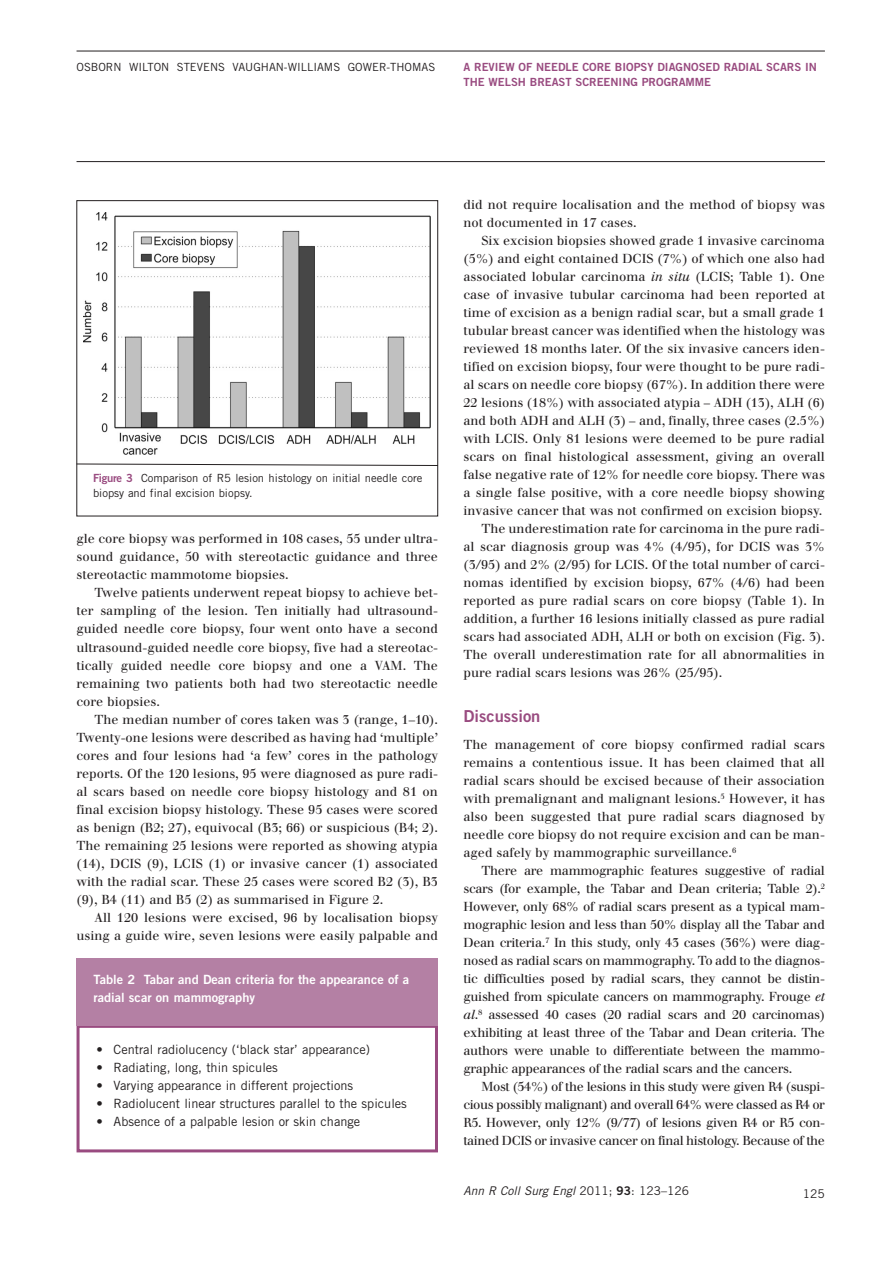
<style>
.page{position:relative;width:893px;height:1263px;background:#fff}
.page>*{position:absolute;margin:0;border:0;box-sizing:border-box;transform-origin:0 0}
.t1{font:16.5px "Trade Gothic Bold Two";color:#994b80}
.t2{font:12.75px/18px "Walbaum";color:#231f20;text-align:justify}
.t3{font:12.75px "Trade Gothic";color:#231f20}
.t4{font:12.75px/18px "Trade Gothic Bold Two";color:#fff}
.t5{font:italic 12px "Trade Gothic";color:#231f20}
.t6{font:12px "Trade Gothic";color:#231f20}
.t7{font:11.25px/15px "Trade Gothic";color:#231f20}
.t8{font:11.25px/15px "Trade Gothic Bold Two";color:#994b80}
.s1{font-family:"Trade Gothic Bold Two";color:#994b80}
.s2{font-family:"Trade Gothic Bold Two"}
.s3{font-style:italic}
.s4{font-style:normal}
.s5{font-family:"Trade Gothic Bold Two";font-style:normal}
</style>
<div class="page">
<hr style="left:77px;top:51px;width:748px;height:1px;background:#231f20">
<hr style="left:77px;top:161px;width:748px;height:1px;background:#231f20">
<div style="left:77px;top:1025px;width:361px;height:127px;border:3px solid #994b80"></div>
<div style="left:77px;top:958px;width:361px;height:67px;background:#b480a4"></div>
<img style="left:83px;top:212px;width:347px;height:242px">
<div style="left:77px;top:200px;width:361px;height:316px;border:1px solid #231f20"></div>
<svg style="left:76px;top:463px;width:362px;height:3px"></svg>
<p class="t7" style="left:77px;top:61px;width:360px">OSBORN WILTON STEVENS VAUGHAN-WILLIAMS GOWER-THOMAS</p>
<p class="t8" style="left:464px;top:61px;width:355px">A REVIEW OF NEEDLE CORE BIOPSY DIAGNOSED RADIAL SCARS IN<br>THE WELSH BREAST SCREENING PROGRAMME</p>
<p class="t7" style="left:93px;top:472px;width:331px"><span class="s1">Figure 3</span> Comparison of R5 lesion histology on initial needle core biopsy and final excision biopsy.</p>
<p class="t2" style="left:77px;top:531px;width:363px">gle core biopsy was performed in 108 cases, 55 under ultra&shy;sound guidance, 50 with stereotactic guidance and three stereotactic mammotome biopsies.</p>
<p class="t2" style="left:77px;top:585px;width:363px;text-indent:18px">Twelve patients underwent repeat biopsy to achieve bet&shy;ter sampling of the lesion. Ten initially had ultrasound&shy;guided needle core biopsy, four went onto have a second ultrasound-guided needle core biopsy, five had a stereotac&shy;tically guided needle core biopsy and one a VAM. The remaining two patients both had two stereotactic needle core biopsies.</p>
<p class="t2" style="left:77px;top:711px;width:363px;text-indent:18px">The median number of cores taken was 3 (range, 1–10).<br>Twenty-one lesions were described as having had ‘multiple’ cores and four lesions had ‘a few’ cores in the pathology reports. Of the 120 lesions, 95 were diagnosed as pure radi&shy;al scars based on needle core biopsy histology and 81 on final excision biopsy histology. These 95 cases were scored as benign (B2; 27), equivocal (B3; 66) or suspicious (B4; 2).<br>The remaining 25 lesions were reported as showing atypia (14), DCIS (9), LCIS (1) or invasive cancer (1) associated with the radial scar. These 25 cases were scored B2 (3), B3 (9), B4 (11) and B5 (2) as summarised in Figure 2.</p>
<p class="t2" style="left:77px;top:909px;width:363px;text-align:right">All 120 lesions were excised, 96 by localisation biopsy using a guide wire, seven lesions were easily palpable and</p>
<p class="t4" style="left:94px;top:972px;width:317px">Table 2 Tabar and Dean criteria for the appearance of a radial scar on mammography</p>
<p class="t3" style="left:97px;top:1045px;width:275px"><span class="s2">•</span> Central radiolucency (‘black star’ appearance)</p>
<p class="t3" style="left:97px;top:1063px;width:183px">• Radiating, long, thin spicules</p>
<p class="t3" style="left:97px;top:1081px;width:258px">• Varying appearance in different projections</p>
<p class="t3" style="left:97px;top:1099px;width:312px">• Radiolucent linear structures parallel to the spicules</p>
<p class="t3" style="left:97px;top:1117px;width:265px">• Absence of a palpable lesion or skin change</p>
<p class="t2" style="left:463px;top:197px;width:363px">did not require localisation and the method of biopsy was not documented in 17 cases.</p>
<p class="t2" style="left:481px;top:233px;width:345px">Six excision biopsies showed grade 1 invasive carcinoma</p>
<p class="t2" style="left:463px;top:251px;width:363px">(5%) and eight contained DCIS (7%) of which one also had</p>
<p class="t2" style="left:463px;top:269px;width:363px">associated lobular carcinoma <span class="s3">in situ</span> (LCIS; Table 1). One</p>
<p class="t2" style="left:463px;top:287px;width:363px">case of invasive tubular carcinoma had been reported at</p>
<p class="t2" style="left:463px;top:305px;width:363px">time of excision as a benign radial scar, but a small grade 1</p>
<p class="t2" style="left:463px;top:323px;width:363px">tubular breast cancer was identified when the histology was</p>
<p class="t2" style="left:463px;top:341px;width:363px">reviewed 18 months later. Of the six invasive cancers iden-</p>
<p class="t2" style="left:463px;top:359px;width:363px">tified on excision biopsy, four were thought to be pure radi-</p>
<p class="t2" style="left:463px;top:377px;width:363px">al scars on needle core biopsy (67%). In addition there were</p>
<p class="t2" style="left:463px;top:395px;width:363px">22 lesions (18%) with associated atypia – ADH (13), ALH (6)</p>
<p class="t2" style="left:463px;top:413px;width:363px">and both ADH and ALH (3) – and, finally, three cases (2.5%)</p>
<p class="t2" style="left:463px;top:431px;width:363px">with LCIS. Only 81 lesions were deemed to be pure radial</p>
<p class="t2" style="left:463px;top:449px;width:363px">scars on final histological assessment, giving an overall</p>
<p class="t2" style="left:463px;top:467px;width:363px">false negative rate of 12% for needle core biopsy. There was</p>
<p class="t2" style="left:463px;top:485px;width:363px">a single false positive, with a core needle biopsy showing</p>
<p class="t2" style="left:463px;top:503px;width:360px">invasive cancer that was not confirmed on excision biopsy.</p>
<p class="t2" style="left:481px;top:521px;width:345px">The underestimation rate for carcinoma in the pure radi-</p>
<p class="t2" style="left:463px;top:539px;width:363px">al scar diagnosis group was 4% (4/95), for DCIS was 3%</p>
<p class="t2" style="left:463px;top:557px;width:363px">(3/95) and 2% (2/95) for LCIS. Of the total number of carci-</p>
<p class="t2" style="left:463px;top:575px;width:363px">nomas identified by excision biopsy, 67% (4/6) had been</p>
<p class="t2" style="left:463px;top:593px;width:363px">reported as pure radial scars on core biopsy (Table 1). In</p>
<p class="t2" style="left:463px;top:611px;width:363px">addition, a further 16 lesions initially classed as pure radial</p>
<p class="t2" style="left:463px;top:629px;width:363px">scars had associated ADH, ALH or both on excision (Fig. 3).</p>
<p class="t2" style="left:463px;top:647px;width:363px">The overall underestimation rate for all abnormalities in</p>
<p class="t2" style="left:463px;top:665px;width:260px">pure radial scars lesions was 26% (25/95).</p>
<p class="t1" style="left:463px;top:710px;width:78px">Discussion</p>
<p class="t2" style="left:463px;top:737px;width:363px">The management of core biopsy confirmed radial scars remains a contentious issue. It has been claimed that all radial scars should be excised because of their association with premalignant and malignant lesions.<sup>5</sup> However, it has also been suggested that pure radial scars diagnosed by needle core biopsy do not require excision and can be man&shy;aged safely by mammographic surveillance.<sup>6</sup></p>
<p class="t2" style="left:463px;top:863px;width:363px;text-indent:18px">There are mammographic features suggestive of radial scars (for example, the Tabar and Dean criteria; Table 2).<sup>2<br></sup>However, only 68% of radial scars present as a typical mam&shy;mographic lesion and less than 50% display all the Tabar and Dean criteria.<sup>7</sup> In this study, only 43 cases (36%) were diag&shy;nosed as radial scars on mammography. To add to the diagnos&shy;tic difficulties posed by radial scars, they cannot be distin&shy;guished from spiculate cancers on mammography. Frouge <span class="s3">et al</span>.<sup>8</sup> assessed 40 cases (20 radial scars and 20 carcinomas) exhibiting at least three of the Tabar and Dean criteria. The authors were unable to differentiate between the mammo&shy;graphic appearances of the radial scars and the cancers.</p>
<p class="t2" style="left:463px;top:1079px;width:363px;text-indent:18px">Most (54%) of the lesions in this study were given R4 (suspi&shy;cious possibly malignant) and overall 64% were classed as R4 or R5. However, only 12% (9/77) of lesions given R4 or R5 con&shy;tained DCIS or invasive cancer on final histology. Because of the</p>
<p class="t5" style="left:463px;top:1186px;width:227px">Ann R Coll Surg Engl <span class="s4">2011;</span> <span class="s5">93</span><span class="s4">: 123–126</span></p>
<p class="t6" style="left:803px;top:1190px;width:23px">125</p>
</div>
